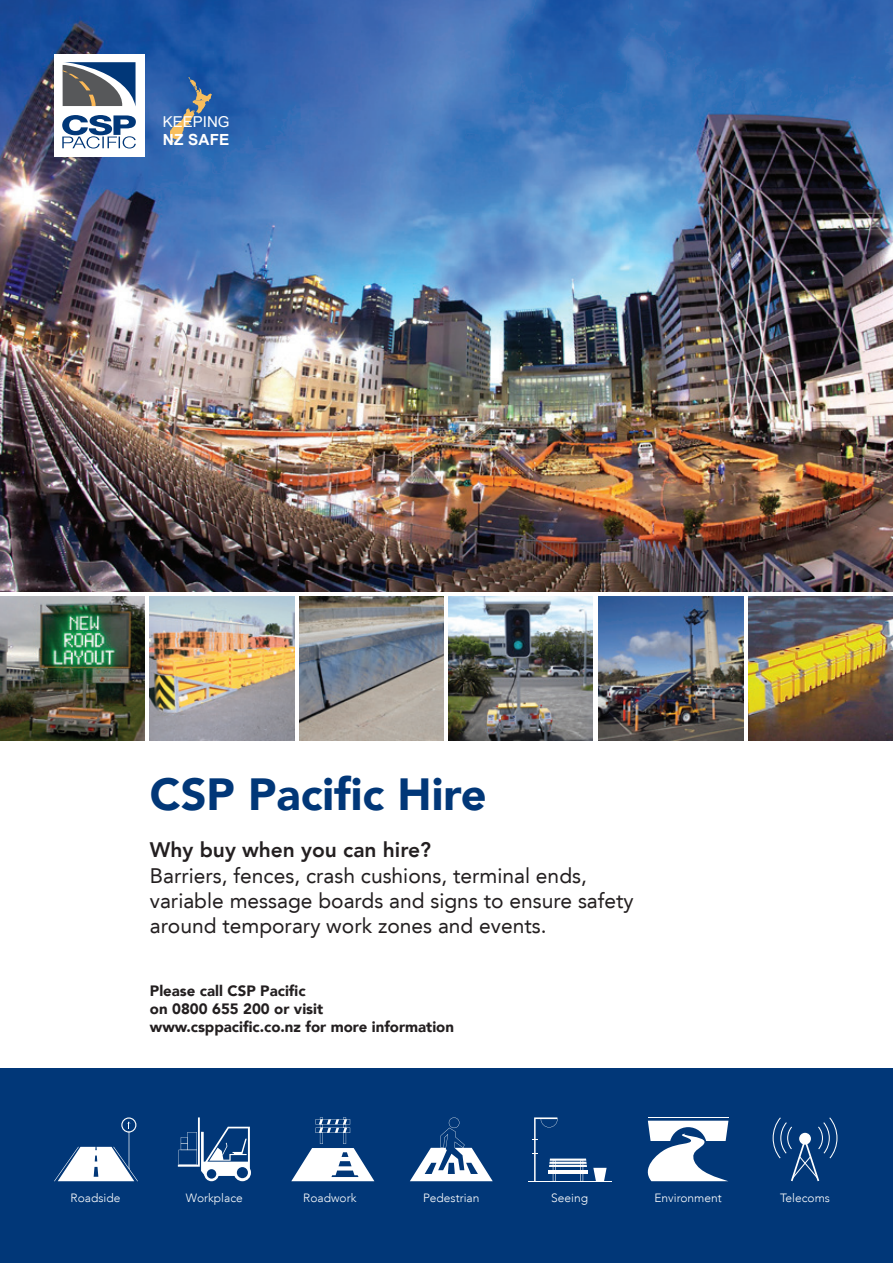
<style>
.page{position:relative;width:893px;height:1263px;background:#fff}
.page>*{position:absolute;margin:0;border:0;box-sizing:border-box;transform-origin:0 0}
.t1{font:900 45px "Avenir LT";color:#013778}
.t2{font:21px/25.2px "Avenir LT";color:#231f20}
.t3{font:800 21px "Avenir LT";color:#231f20}
.t4{font:700 15.3px "Arial";letter-spacing:.01em;color:#fff}
.t5{font:900 15px/18px "Avenir LT";color:#231f20}
.t6{font:15px "Arial";color:#fff}
.t7{font:300 12px "Avenir LT";color:#fff}
</style>
<div class="page">
<img style="left:0;top:0;width:893px;height:591px">
<div style="left:0;top:1068px;width:893px;height:195px;background:#013778"></div>
<svg style="left:410px;top:1117px;width:83px;height:64px"></svg>
<svg style="left:54px;top:1117px;width:84px;height:64px"></svg>
<hr style="left:528px;top:1181px;width:83px;height:1px;background:#fff">
<svg style="left:593px;top:1168px;width:14px;height:13px"></svg>
<hr style="left:548px;top:1170px;width:40px;height:4px;background:#fff">
<svg style="left:532px;top:1117px;width:55px;height:64px"></svg>
<hr style="left:553px;top:1160px;width:3px;height:21px;background:#fff">
<hr style="left:580px;top:1160px;width:3px;height:21px;background:#fff">
<svg style="left:178px;top:1117px;width:73px;height:64px"></svg>
<svg style="left:291px;top:1117px;width:83px;height:64px"></svg>
<svg style="left:773px;top:1117px;width:64px;height:64px"></svg>
<hr style="left:648px;top:1117px;width:80px;height:1px;background:#fff">
<svg style="left:647px;top:1121px;width:81px;height:60px"></svg>
<div style="left:54px;top:54px;width:90px;height:103px;background:#fff"></div>
<svg style="left:62px;top:62px;width:74px;height:86px"></svg>
<svg style="left:170px;top:77px;width:42px;height:66px;background:#4e709c"></svg>
<img style="left:0;top:596px;width:145px;height:145px">
<img style="left:449px;top:596px;width:144px;height:145px">
<img style="left:299px;top:596px;width:145px;height:145px">
<img style="left:598px;top:597px;width:145px;height:144px">
<img style="left:748px;top:597px;width:145px;height:144px">
<img style="left:150px;top:596px;width:144px;height:145px">
<p class="t6" style="left:163px;top:111px;width:68px">KEEPING</p>
<p class="t4" style="left:163px;top:129px;width:68px">NZ SAFE</p>
<h1 class="t1" style="left:150px;top:768px;width:338px">CSP Pacific Hire</h1>
<p class="t3" style="left:150px;top:837px;width:283px">Why buy when you can hire?</p>
<p class="t2" style="left:150px;top:863px;width:485px">Barriers, fences, crash cushions, terminal ends, variable message boards and signs to ensure safety around temporary work zones and events.</p>
<p class="t5" style="left:150px;top:982px;width:306px">Please call CSP Pacific<br>on 0800 655 200 or visit www.csppacific.co.nz for more information</p>
<p class="t7" style="left:71px;top:1191px;width:51px">Roadside</p>
<p class="t7" style="left:186px;top:1191px;width:58px">Workplace</p>
<p class="t7" style="left:303px;top:1191px;width:55px">Roadwork</p>
<p class="t7" style="left:423px;top:1191px;width:58px">Pedestrian</p>
<p class="t7" style="left:551px;top:1191px;width:38px">Seeing</p>
<p class="t7" style="left:654px;top:1191px;width:69px">Environment</p>
<p class="t7" style="left:780px;top:1191px;width:52px">Telecoms</p>
</div>
